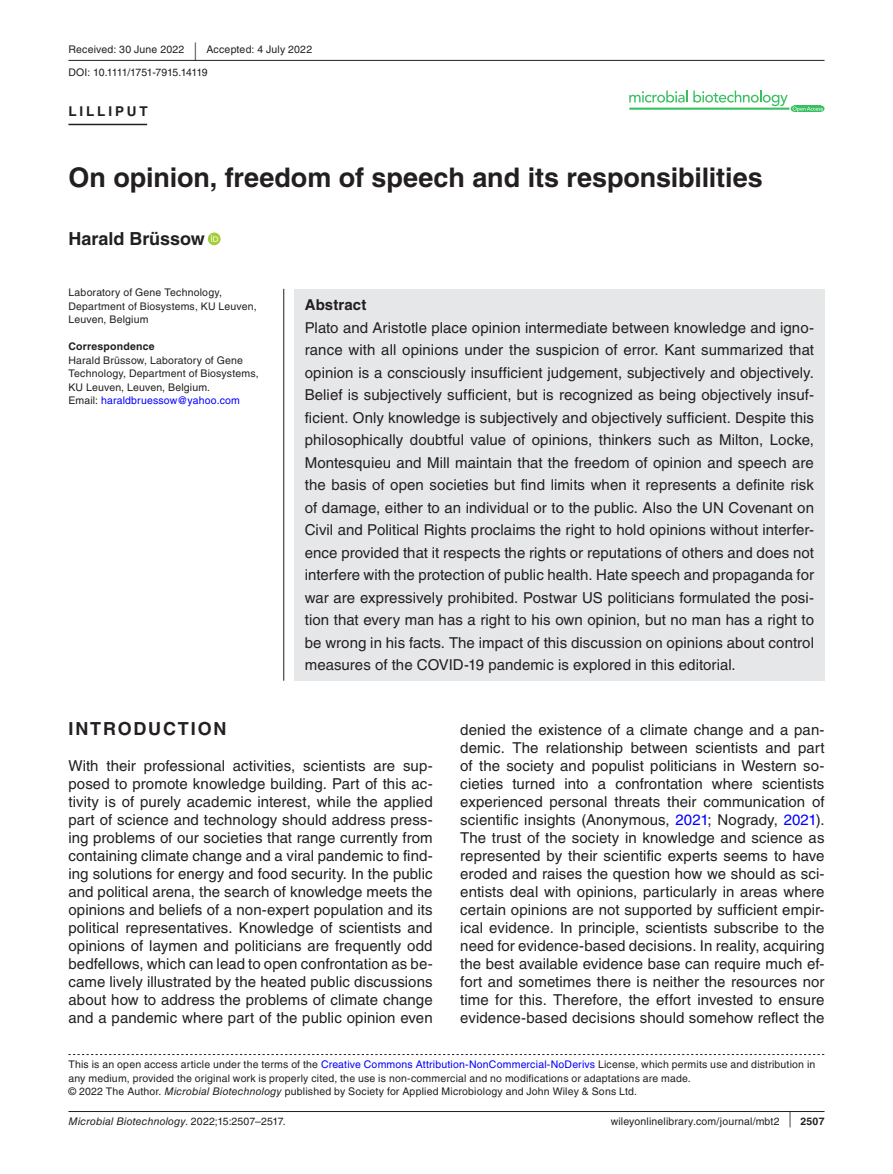
<style>
.page{position:relative;width:893px;height:1174px;background:#fff}
.page>*{position:absolute;margin:0;border:0;box-sizing:border-box;transform-origin:0 0}
.t1{font:700 27px "Helvetica LT Std";letter-spacing:-.005em;color:#231f20}
.t2{font:23.85px "Helvetica LT Std";color:#231f20;scale:.44 1}
.t3{font:700 18px "Helvetica LT Std";letter-spacing:-.005em;color:#231f20}
.t4{font:700 18px "Helvetica LT Std";letter-spacing:.1em;color:#231f20}
.t5{font:15px/18px "Helvetica LT Std";letter-spacing:.005em;color:#231f20;text-align:justify}
.t6{font:700 15px "Helvetica LT Std";letter-spacing:.005em;color:#231f20}
.t7{font:700 13.5px "Helvetica LT Std";letter-spacing:.21em;color:#231f20}
.t8{font:10.5px/13.5px "Helvetica LT Std";letter-spacing:.02em;color:#231f20}
.t9{font:italic 10.5px "Helvetica LT Std";letter-spacing:.015em;color:#231f20}
.t10{font:700 10.5px "Helvetica LT Std";letter-spacing:.02em;color:#231f20}
.s1{color:#00f}
.s2{font-style:italic}
.s3{font-style:normal}
.s4{font-weight:400;font-size:21px}
</style>
<div class="page">
<hr style="left:68px;top:1111px;width:756px;height:1px;background:#231f20">
<div style="left:817px;top:105px;width:7px;height:7px;background:#38c060;border-radius:50%"></div>
<svg style="left:629px;top:91px;width:194px;height:21px"></svg>
<hr style="left:68px;top:60px;width:756px;height:1px;background:#231f20">
<hr style="left:68px;top:124px;width:79px;height:1px;background:#231f20">
<svg style="left:208px;top:232px;width:13px;height:13px"></svg>
<svg style="left:211px;top:235px;width:7px;height:7px"></svg>
<svg style="left:68px;top:1054px;width:756px;height:1px"></svg>
<div style="left:294px;top:289px;width:530px;height:391px;background:#e6e7e9"></div>
<hr style="left:283px;top:289px;width:1px;height:391px;background:#231f20">
<p class="t8" style="left:68px;top:43px;width:117px">Received: 30 June 2022</p>
<h2 class="t2" style="left:194px;top:37px;width:8px">|</h2>
<p class="t8" style="left:68px;top:38px;width:245px;line-height:22.5px;text-indent:138px">Accepted: 4 July 2022<br>DOI: 10.1111/1751-7915.14119</p>
<p class="t7" style="left:68px;top:103px;width:81px">LILLIPUT</p>
<h1 class="t1" style="left:68px;top:161px;width:696px">On opinion, freedom of speech and its responsibilities</h1>
<p class="t3" style="left:68px;top:228px;width:138px">Harald Brüssow</p>
<p class="t8" style="left:68px;top:286px;width:190px">Laboratory of Gene Technology,<br>Department of Biosystems, KU Leuven,<br>Leuven, Belgium</p>
<p class="t10" style="left:68px;top:340px;width:88px">Correspondence</p>
<p class="t8" style="left:68px;top:353px;width:192px">Harald Brüssow, Laboratory of Gene Technology, Department of Biosystems, KU Leuven, Leuven, Belgium.<br>Email: <span class="s1">haraldbruessow@yahoo.com</span></p>
<p class="t6" style="left:305px;top:296px;width:63px">Abstract</p>
<p class="t5" style="left:305px;top:316px;width:511px;line-height:22.5px">Plato and Aristotle place opinion intermediate between knowledge and igno&shy;rance with all opinions under the suspicion of error. Kant summarized that opinion is a consciously insufficient judgement, subjectively and objectively.<br>Belief is subjectively sufficient, but is recognized as being objectively insuf&shy;ficient. Only knowledge is subjectively and objectively sufficient. Despite this philosophically doubtful value of opinions, thinkers such as Milton, Locke, Montesquieu and Mill maintain that the freedom of opinion and speech are the basis of open societies but find limits when it represents a definite risk of damage, either to an individual or to the public. Also the UN Covenant on Civil and Political Rights proclaims the right to hold opinions without interfer&shy;ence provided that it respects the rights or reputations of others and does not interfere with the protection of public health. Hate speech and propaganda for war are expressively prohibited. Postwar US politicians formulated the posi&shy;tion that every man has a right to his own opinion, but no man has a right to be wrong in his facts. The impact of this discussion on opinions about control measures of the COVID-19 pandemic is explored in this editorial.</p>
<p class="t4" style="left:68px;top:718px;width:160px">INTRODUCTION</p>
<p class="t5" style="left:68px;top:757px;width:366px">With their professional activities, scientists are sup&shy;posed to promote knowledge building. Part of this ac&shy;tivity is of purely academic interest, while the applied part of science and technology should address press&shy;ing problems of our societies that range currently from containing climate change and a viral pandemic to find&shy;ing solutions for energy and food security. In the public and political arena, the search of knowledge meets the opinions and beliefs of a non-expert population and its political representatives. Knowledge of scientists and opinions of laymen and politicians are frequently odd bedfellows, which can lead to open confrontation as be&shy;came lively illustrated by the heated public discussions about how to address the problems of climate change and a pandemic where part of the public opinion even</p>
<p class="t5" style="left:460px;top:721px;width:366px">denied the existence of a climate change and a pan&shy;demic. The relationship between scientists and part of the society and populist politicians in Western so&shy;cieties turned into a confrontation where scientists experienced personal threats their communication of scientific insights (Anonymous, <span class="s1">2021</span>; Nogrady, <span class="s1">2021</span>).<br>The trust of the society in knowledge and science as represented by their scientific experts seems to have eroded and raises the question how we should as sci&shy;entists deal with opinions, particularly in areas where certain opinions are not supported by sufficient empir&shy;ical evidence. In principle, scientists subscribe to the need for evidence-based decisions. In reality, acquiring the best available evidence base can require much ef&shy;fort and sometimes there is neither the resources nor time for this. Therefore, the effort invested to ensure evidence-based decisions should somehow reflect the</p>
<p class="t8" style="left:68px;top:1058px;width:748px">This is an open access article under the terms of the <span class="s1">Creative Commons Attribution-NonCommercial-NoDerivs</span> License, which permits use and distribution in any medium, provided the original work is properly cited, the use is non-commercial and no modifications or adaptations are made.<br>© 2022 The Author. <span class="s2">Microbial Biotechnology</span> published by Society for Applied Microbiology and John Wiley &amp; Sons Ltd.</p>
<p class="t9" style="left:68px;top:1115px;width:219px">Microbial Biotechnology<span class="s3">. 2022;15:2507–2517.</span></p>
<p class="t10" style="left:789px;top:1115px;width:37px"><span class="s4">|</span> 2507</p>
<p class="t8" style="left:611px;top:1115px;width:171px">wileyonlinelibrary.com/journal/mbt2</p>
</div>
